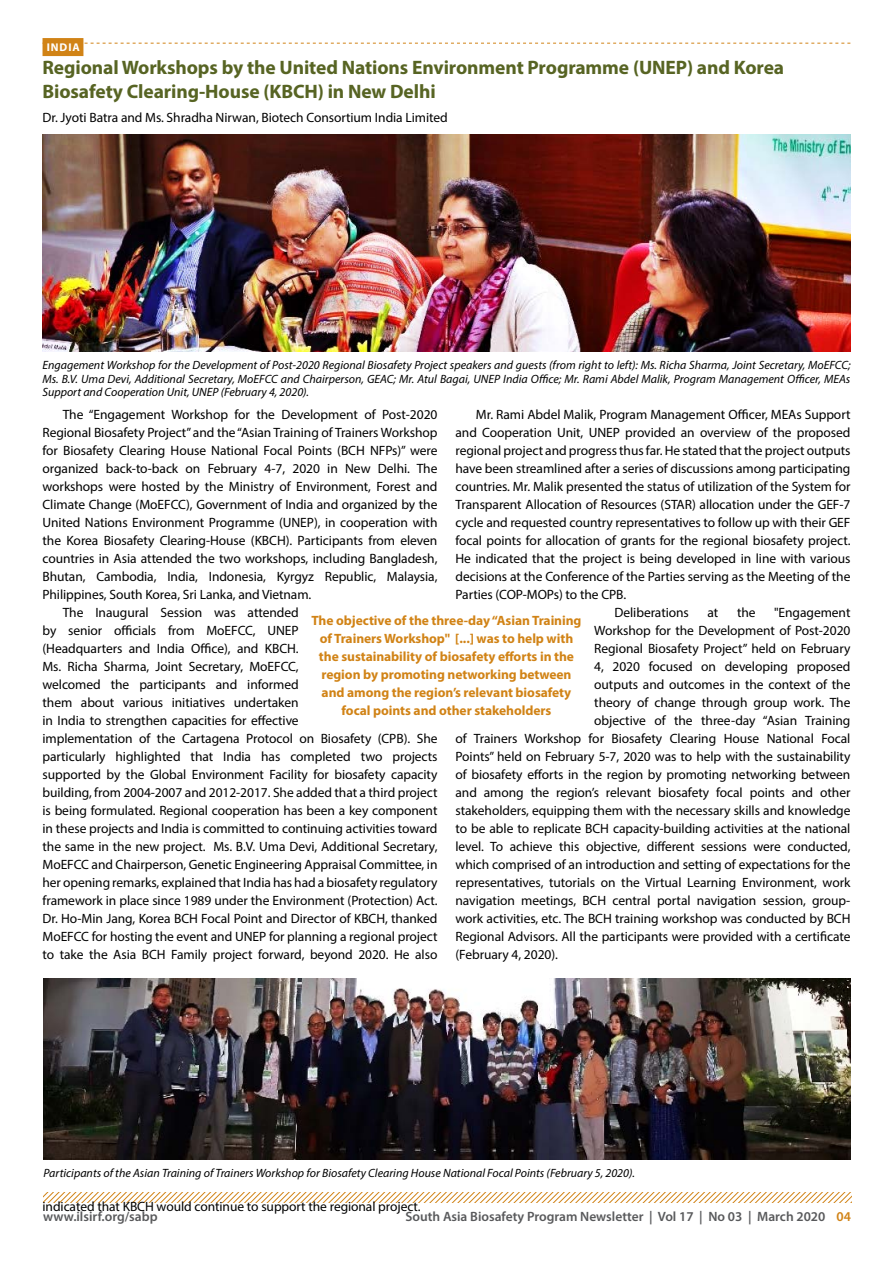
<style>
.page{position:relative;width:893px;height:1263px;background:#fff}
.page>*{position:absolute;margin:0;border:0;box-sizing:border-box;transform-origin:0 0}
.t1{font:700 19.5px/23.4px "Myriad Pro";letter-spacing:-.005em;color:#576423}
.t2{font:13.5px "Myriad Pro";letter-spacing:-.005em;color:#000}
.t3{font:700 13.5px/18px "Myriad Pro";letter-spacing:-.005em;color:#d18316;text-align:center}
.t4{font:600 13.5px "Myriad Pro";color:#58595b}
.t5{font:italic 12px/13.5px "Myriad Pro";color:#000;text-align:justify}
.t6{font:700 11.25px "Myriad Pro";letter-spacing:.08em;color:#fff}
.s1{color:#d18316}
</style>
<div class="page">
<svg style="left:43px;top:1193px;width:808px;height:9px"></svg>
<div style="left:43px;top:38px;width:40px;height:18px;background:#d18316"></div>
<svg style="left:83px;top:43px;width:767px;height:1px"></svg>
<img style="left:43px;top:134px;width:807px;height:218px">
<img style="left:43px;top:978px;width:808px;height:182px">
<p class="t6" style="left:47px;top:40px;width:34px">INDIA</p>
<h1 class="t1" style="left:43px;top:55px;width:743px">Regional Workshops by the United Nations Environment Programme (UNEP) and Korea<br>Biosafety Clearing-House (KBCH) in New Delhi</h1>
<p class="t2" style="left:43px;top:110px;width:407px">Dr. Jyoti Batra and Ms. Shradha Nirwan, Biotech Consortium India Limited</p>
<p class="t5" style="left:43px;top:358px;width:809px">Engagement Workshop for the Development of Post-2020 Regional Biosafety Project speakers and guests (from right to left): Ms. Richa Sharma, Joint Secretary, MoEFCC; Ms. B.V. Uma Devi, Additional Secretary, MoEFCC and Chairperson, GEAC; Mr. Atul Bagai, UNEP India Office; Mr. Rami Abdel Malik, Program Management Officer, MEAs Support and Cooperation Unit, UNEP (February 4, 2020).</p>
<p class="t2" style="left:476px;top:406px;width:376px">Mr. Rami Abdel Malik, Program Management Officer, MEAs Support</p>
<p class="t2" style="left:455px;top:424px;width:396px">and Cooperation Unit, UNEP provided an overview of the proposed</p>
<p class="t2" style="left:455px;top:442px;width:396px">regional project and progress thus far. He stated that the project outputs</p>
<p class="t2" style="left:455px;top:460px;width:396px">have been streamlined after a series of discussions among participating</p>
<p class="t2" style="left:455px;top:478px;width:396px">countries. Mr. Malik presented the status of utilization of the System for</p>
<p class="t2" style="left:455px;top:496px;width:396px">Transparent Allocation of Resources (STAR) allocation under the GEF-7</p>
<p class="t2" style="left:455px;top:514px;width:396px">cycle and requested country representatives to follow up with their GEF</p>
<p class="t2" style="left:455px;top:532px;width:396px">focal points for allocation of grants for the regional biosafety project.</p>
<p class="t2" style="left:455px;top:550px;width:396px">He indicated that the project is being developed in line with various</p>
<p class="t2" style="left:455px;top:568px;width:396px">decisions at the Conference of the Parties serving as the Meeting of the</p>
<p class="t2" style="left:455px;top:586px;width:172px">Parties (COP-MOPs) to the CPB.</p>
<p class="t2" style="left:614px;top:604px;width:76px">Deliberations</p>
<p class="t2" style="left:708px;top:604px;width:12px">at</p>
<p class="t2" style="left:737px;top:604px;width:20px">the</p>
<p class="t2" style="left:774px;top:604px;width:78px">"Engagement</p>
<p class="t2" style="left:594px;top:622px;width:258px">Workshop for the Development of Post-2020</p>
<p class="t2" style="left:594px;top:640px;width:258px">Regional Biosafety Project” held on February</p>
<p class="t2" style="left:594px;top:658px;width:258px">4, 2020 focused on developing proposed</p>
<p class="t2" style="left:594px;top:676px;width:258px">outputs and outcomes in the context of the</p>
<p class="t2" style="left:594px;top:694px;width:258px">theory of change through group work. The</p>
<p class="t2" style="left:594px;top:712px;width:258px">objective of the three-day “Asian Training</p>
<p class="t2" style="left:455px;top:730px;width:396px">of Trainers Workshop for Biosafety Clearing House National Focal</p>
<p class="t2" style="left:455px;top:748px;width:396px">Points” held on February 5-7, 2020 was to help with the sustainability</p>
<p class="t2" style="left:455px;top:766px;width:396px">of biosafety efforts in the region by promoting networking between</p>
<p class="t2" style="left:455px;top:784px;width:396px">and among the region’s relevant biosafety focal points and other</p>
<p class="t2" style="left:455px;top:802px;width:396px">stakeholders, equipping them with the necessary skills and knowledge</p>
<p class="t2" style="left:455px;top:820px;width:396px">to be able to replicate BCH capacity-building activities at the national</p>
<p class="t2" style="left:455px;top:838px;width:396px">level. To achieve this objective, different sessions were conducted,</p>
<p class="t2" style="left:455px;top:856px;width:396px">which comprised of an introduction and setting of expectations for the</p>
<p class="t2" style="left:455px;top:874px;width:396px">representatives, tutorials on the Virtual Learning Environment, work</p>
<p class="t2" style="left:455px;top:892px;width:396px">navigation meetings, BCH central portal navigation session, group-</p>
<p class="t2" style="left:455px;top:910px;width:396px">work activities, etc. The BCH training workshop was conducted by BCH</p>
<p class="t2" style="left:455px;top:928px;width:396px">Regional Advisors. All the participants were provided with a certificate</p>
<p class="t2" style="left:455px;top:946px;width:104px">(February 4, 2020).</p>
<p class="t2" style="left:63px;top:406px;width:376px">The “Engagement Workshop for the Development of Post-2020</p>
<p class="t2" style="left:43px;top:424px;width:396px">Regional Biosafety Project” and the “Asian Training of Trainers Workshop</p>
<p class="t2" style="left:43px;top:442px;width:396px">for Biosafety Clearing House National Focal Points (BCH NFPs)” were</p>
<p class="t2" style="left:43px;top:460px;width:396px">organized back-to-back on February 4-7, 2020 in New Delhi. The</p>
<p class="t2" style="left:43px;top:478px;width:396px">workshops were hosted by the Ministry of Environment, Forest and</p>
<p class="t2" style="left:43px;top:496px;width:396px">Climate Change (MoEFCC), Government of India and organized by the</p>
<p class="t2" style="left:43px;top:514px;width:396px">United Nations Environment Programme (UNEP), in cooperation with</p>
<p class="t2" style="left:43px;top:532px;width:396px">the Korea Biosafety Clearing-House (KBCH). Participants from eleven</p>
<p class="t2" style="left:43px;top:550px;width:396px">countries in Asia attended the two workshops, including Bangladesh,</p>
<p class="t2" style="left:43px;top:568px;width:396px">Bhutan, Cambodia, India, Indonesia, Kyrgyz Republic, Malaysia,</p>
<p class="t2" style="left:43px;top:586px;width:270px">Philippines, South Korea, Sri Lanka, and Vietnam.</p>
<p class="t2" style="left:63px;top:604px;width:237px">The Inaugural Session was attended</p>
<p class="t2" style="left:43px;top:622px;width:258px">by senior officials from MoEFCC, UNEP</p>
<p class="t2" style="left:43px;top:640px;width:258px">(Headquarters and India Office), and KBCH.</p>
<p class="t2" style="left:43px;top:658px;width:258px">Ms. Richa Sharma, Joint Secretary, MoEFCC,</p>
<p class="t2" style="left:43px;top:676px;width:258px">welcomed the participants and informed</p>
<p class="t2" style="left:43px;top:694px;width:258px">them about various initiatives undertaken</p>
<p class="t2" style="left:43px;top:712px;width:258px">in India to strengthen capacities for effective</p>
<p class="t2" style="left:43px;top:730px;width:396px">implementation of the Cartagena Protocol on Biosafety (CPB). She</p>
<p class="t2" style="left:43px;top:748px;width:396px">particularly highlighted that India has completed two projects</p>
<p class="t2" style="left:43px;top:766px;width:396px">supported by the Global Environment Facility for biosafety capacity</p>
<p class="t2" style="left:43px;top:784px;width:396px">building, from 2004-2007 and 2012-2017. She added that a third project</p>
<p class="t2" style="left:43px;top:802px;width:396px">is being formulated. Regional cooperation has been a key component</p>
<p class="t2" style="left:43px;top:820px;width:396px">in these projects and India is committed to continuing activities toward</p>
<p class="t2" style="left:43px;top:838px;width:396px">the same in the new project. Ms. B.V. Uma Devi, Additional Secretary,</p>
<p class="t2" style="left:43px;top:856px;width:396px">MoEFCC and Chairperson, Genetic Engineering Appraisal Committee, in</p>
<p class="t2" style="left:43px;top:874px;width:396px">her opening remarks, explained that India has had a biosafety regulatory</p>
<p class="t2" style="left:43px;top:892px;width:396px">framework in place since 1989 under the Environment (Protection) Act.</p>
<p class="t2" style="left:43px;top:910px;width:396px">Dr. Ho-Min Jang, Korea BCH Focal Point and Director of KBCH, thanked</p>
<p class="t2" style="left:43px;top:928px;width:396px">MoEFCC for hosting the event and UNEP for planning a regional project</p>
<p class="t2" style="left:43px;top:946px;width:396px">to take the Asia BCH Family project forward, beyond 2020. He also</p>
<p class="t3" style="left:311px;top:611px;width:272px">The objective of the three-day “Asian Training of Trainers Workshop" [...] was to help with the sustainability of biosafety efforts in the region by promoting networking between and among the region’s relevant biosafety focal points and other stakeholders</p>
<p class="t5" style="left:43px;top:1166px;width:593px">Participants of the Asian Training of Trainers Workshop for Biosafety Clearing House National Focal Points (February 5, 2020).</p>
<p class="t2" style="left:43px;top:1198px;width:380px">indicated that KBCH would continue to support the regional project.</p>
<p class="t4" style="left:43px;top:1208px;width:116px">www.ilsirf.org/sabp</p>
<p class="t4" style="left:405px;top:1208px;width:447px">South Asia Biosafety Program Newsletter | Vol 17 | No 03 | March 2020 <span class="s1">04</span></p>
</div>
